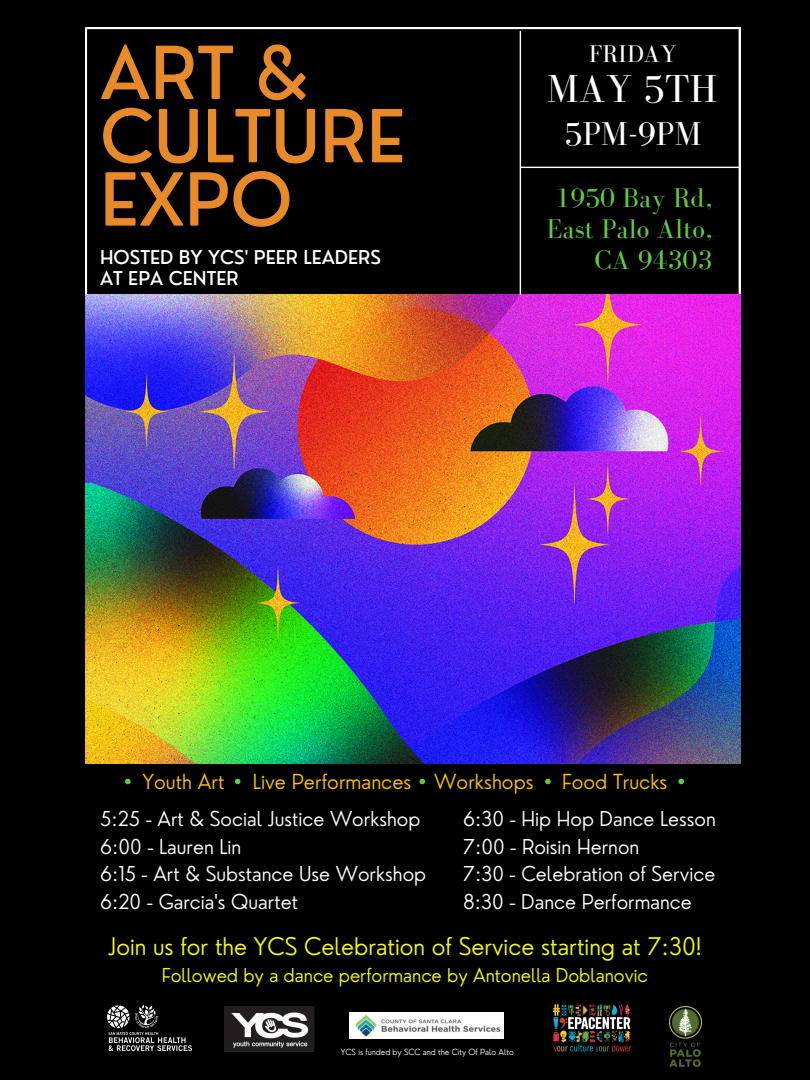
<style>
.page{position:relative;width:810px;height:1080px;background:#000}
.page>*{position:absolute;margin:0;border:0;box-sizing:border-box;transform-origin:0 0}
.t1{font:500 71.19px/63.3px "Nourd";color:#e88a2a}
.t2{font:40.25px "Bodoni FLF";color:#fff}
.t3{font:34.06px "Bodoni FLF";color:#fff}
.t4{font:27.88px/31.1px "Bodoni FLF";color:#61c943;text-align:right}
.t5{font:25px "Bodoni FLF";color:#fff}
.t6{font:300 23.75px "Nourd";color:#f6fa07}
.t7{font:300 20.31px "Nourd";color:#fac305}
.t8{font:300 20px/27.6px "Nourd";color:#fff}
.t9{font:300 18.75px "Nourd";color:#f6fa07}
.t10{font:500 18.56px/20.6px "Nourd";color:#fff}
.t11{font:300 8.25px "Nourd";color:#fff}
</style>
<div class="page">
<svg style="left:86px;top:28px;width:654px;height:267px"></svg>
<img style="left:86px;top:295px;width:654px;height:468px">
<hr style="left:520px;top:31px;width:1px;height:264px;background:#fff">
<hr style="left:520px;top:167px;width:220px;height:1px;background:#fff">
<svg style="left:235px;top:779px;width:5px;height:5px"></svg>
<svg style="left:419px;top:779px;width:6px;height:5px"></svg>
<svg style="left:678px;top:779px;width:6px;height:5px"></svg>
<svg style="left:545px;top:779px;width:6px;height:5px"></svg>
<svg style="left:125px;top:779px;width:6px;height:5px"></svg>
<img style="left:224px;top:1007px;width:90px;height:44px">
<img style="left:553px;top:1005px;width:79px;height:47px">
<img style="left:669px;top:1006px;width:33px;height:61px">
<img style="left:349px;top:1013px;width:154px;height:26px">
<img style="left:107px;top:1006px;width:85px;height:45px">
<h1 class="t1" style="left:100px;top:41px;width:307px">ART &amp;<br>CULTURE<br>EXPO</h1>
<p class="t10" style="left:100px;top:247px;width:282px">HOSTED BY YCS' PEER LEADERS<br>AT EPA CENTER</p>
<p class="t5" style="left:589px;top:41px;width:89px">FRIDAY</p>
<h2 class="t2" style="left:547px;top:67px;width:172px">MAY 5TH</h2>
<h3 class="t3" style="left:564px;top:115px;width:139px">5PM-9PM</h3>
<h3 class="t4" style="left:546px;top:182px;width:168px">1950 Bay Rd,<br>East Palo Alto,<br>CA 94303</h3>
<p class="t7" style="left:143px;top:769px;width:84px">Youth Art</p>
<p class="t7" style="left:253px;top:769px;width:282px">Live Performances Workshops</p>
<p class="t7" style="left:562px;top:769px;width:107px">Food Trucks</p>
<p class="t8" style="left:100px;top:805px;width:328px">5:25 - Art &amp; Social Justice Workshop<br>6:00 - Lauren Lin<br>6:15 - Art &amp; Substance Use Workshop<br>6:20 - Garcia's Quartet</p>
<p class="t8" style="left:463px;top:805px;width:254px">6:30 - Hip Hop Dance Lesson<br>7:00 - Roisin Hernon<br>7:30 - Celebration of Service<br>8:30 - Dance Performance</p>
<p class="t6" style="left:108px;top:931px;width:595px">Join us for the YCS Celebration of Service starting at 7:30!</p>
<p class="t9" style="left:162px;top:964px;width:488px">Followed by a dance performance by Antonella Doblanovic</p>
<p class="t11" style="left:341px;top:1047px;width:174px">YCS is funded by SCC and the City Of Palo Alto</p>
</div>
